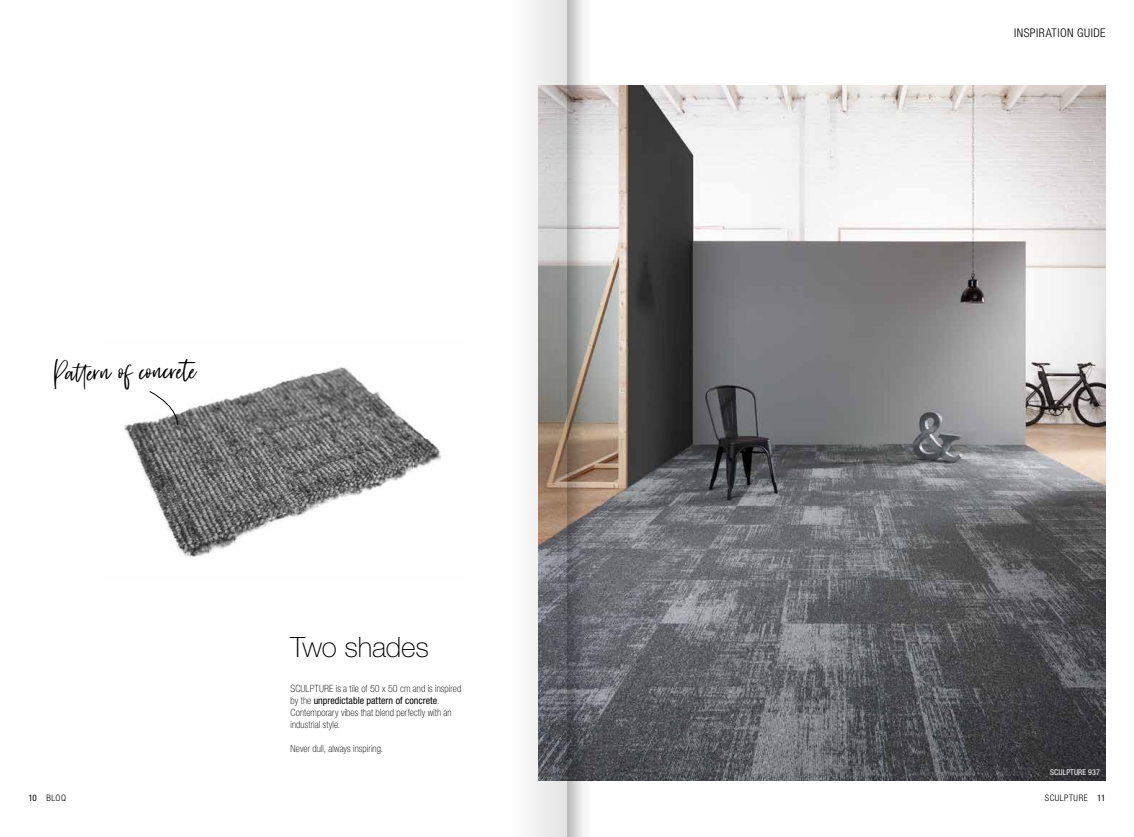
<style>
.page{position:relative;width:1134px;height:837px;background:#fff}
.page>*{position:absolute;margin:0;border:0;box-sizing:border-box;transform-origin:0 0}
.t1{font:36px "Friday Vibes";color:#000}
.t2{font:100 28px "Helvetica Neue LT Std";letter-spacing:-.01em;color:#000}
.t3{font:300 condensed 12px "Helvetica Neue LT Std";letter-spacing:.04em;color:#000}
.t4{font:100 condensed 10px/12px "Helvetica Neue LT Std";letter-spacing:.01em;color:#000}
.t5{font:300 condensed 9px "Helvetica Neue LT Std";letter-spacing:.055em;color:#000}
.t6{font:condensed 8px "Helvetica Neue LT Std";letter-spacing:.01em;color:#fff}
.s1{font-weight:400}
</style>
<div class="page">
<img style="left:124px;top:367px;width:318px;height:190px">
<svg style="left:149px;top:390px;width:30px;height:35px"></svg>
<img style="left:592px;top:85px;width:514px;height:695px">
<svg style="left:582px;top:0;width:10px;height:836px"></svg>
<svg style="left:567px;top:0;width:15px;height:836px;background:#8c8a88"></svg>
<svg style="left:531px;top:0;width:36px;height:836px"></svg>
<h1 class="t1" style="left:53px;top:351px;width:144px;rotate:-1deg">Pattern of concrete</h1>
<h2 class="t2" style="left:291px;top:631px;width:140px">Two shades</h2>
<p class="t4" style="left:291px;top:682px;width:172px">SCULPTURE is a tile of 50 x 50 cm and is inspired by the <span class="s1">unpredictable pattern of concrete</span>.<br>Contemporary vibes that blend perfectly with an industrial style.</p>
<p class="t4" style="left:291px;top:742px;width:94px">Never dull, always inspiring.</p>
<p class="t3" style="left:1014px;top:26px;width:93px">INSPIRATION GUIDE</p>
<p class="t6" style="left:1050px;top:766px;width:51px">SCULPTURE 937</p>
<p class="t5" style="left:28px;top:792px;width:39px"><span class="s1">10</span> BLOQ</p>
<p class="t5" style="left:1045px;top:792px;width:62px">SCULPTURE <span class="s1">11</span></p>
</div>
